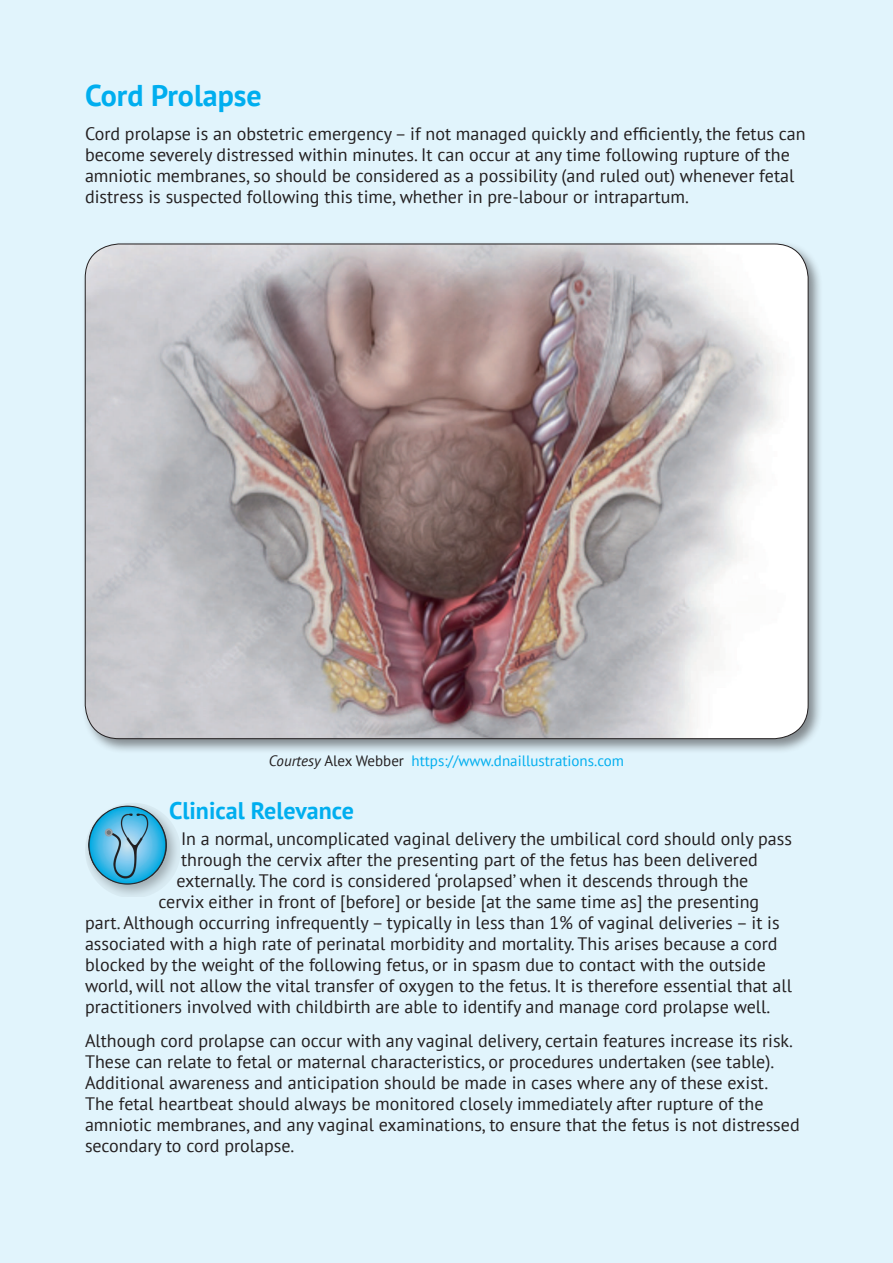
<style>
.page{position:relative;width:893px;height:1263px;background:#e1f4fc}
.page>*{position:absolute;margin:0;border:0;box-sizing:border-box;transform-origin:0 0}
.A_Heading{font:700 30px "PT Sans";color:#00aeef}
.B_Heading{font:700 24px "PT Sans";color:#00aeef}
.Normal_no_space{font:18px/21px "PT Sans";color:#231f20}
.Figure_text{font:15px "PT Sans";color:#00aeef}
.s1{font-style:italic;color:#231f20}
.s2{color:#231f20}
</style>
<div class="page">
<div style="left:82px;top:241px;width:741px;height:513px;background:#231f20;opacity:.5"></div>
<img style="left:85px;top:244px;width:723px;height:495px">
<svg style="left:85px;top:803px;width:94px;height:94px"></svg>
<svg style="left:88px;top:806px;width:79px;height:78px"></svg>
<img style="left:88px;top:806px;width:79px;height:78px;border-radius:39px">
<p class="A_Heading" style="left:85px;top:76px;width:178px">Cord Prolapse</p>
<p class="Normal_no_space" style="left:85px;top:123px;width:722px">Cord prolapse is an obstetric emergency – if not managed quickly and efficiently, the fetus can become severely distressed within minutes. It can occur at any time following rupture of the amniotic membranes, so should be considered as a possibility (and ruled out) whenever fetal distress is suspected following this time, whether in pre-labour or intrapartum.</p>
<p class="Figure_text" style="left:269px;top:751px;width:356px"><span class="s1">Courtesy</span> <span class="s2">Alex Webber</span> https://www.dnaillustrations.com</p>
<p class="B_Heading" style="left:169px;top:795px;width:186px">Clinical Relevance</p>
<p class="Normal_no_space" style="left:181px;top:827px;width:612px">In a normal, uncomplicated vaginal delivery the umbilical cord should only pass</p>
<p class="Normal_no_space" style="left:181px;top:848px;width:578px">through the cervix after the presenting part of the fetus has been delivered</p>
<p class="Normal_no_space" style="left:177px;top:869px;width:573px">externally. The cord is considered ‘prolapsed’ when it descends through the</p>
<p class="Normal_no_space" style="left:159px;top:890px;width:602px">cervix either in front of [before] or beside [at the same time as] the presenting</p>
<p class="Normal_no_space" style="left:85px;top:911px;width:696px">part. Although occurring infrequently – typically in less than 1% of vaginal deliveries – it is</p>
<p class="Normal_no_space" style="left:85px;top:932px;width:694px">associated with a high rate of perinatal morbidity and mortality. This arises because a cord</p>
<p class="Normal_no_space" style="left:85px;top:953px;width:682px">blocked by the weight of the following fetus, or in spasm due to contact with the outside</p>
<p class="Normal_no_space" style="left:85px;top:974px;width:708px">world, will not allow the vital transfer of oxygen to the fetus. It is therefore essential that all</p>
<p class="Normal_no_space" style="left:85px;top:995px;width:687px">practitioners involved with childbirth are able to identify and manage cord prolapse well.</p>
<p class="Normal_no_space" style="left:85px;top:1029px;width:716px">Although cord prolapse can occur with any vaginal delivery, certain features increase its risk.<br>These can relate to fetal or maternal characteristics, or procedures undertaken (see table).<br>Additional awareness and anticipation should be made in cases where any of these exist.<br>The fetal heartbeat should always be monitored closely immediately after rupture of the amniotic membranes, and any vaginal examinations, to ensure that the fetus is not distressed secondary to cord prolapse.</p>
</div>
